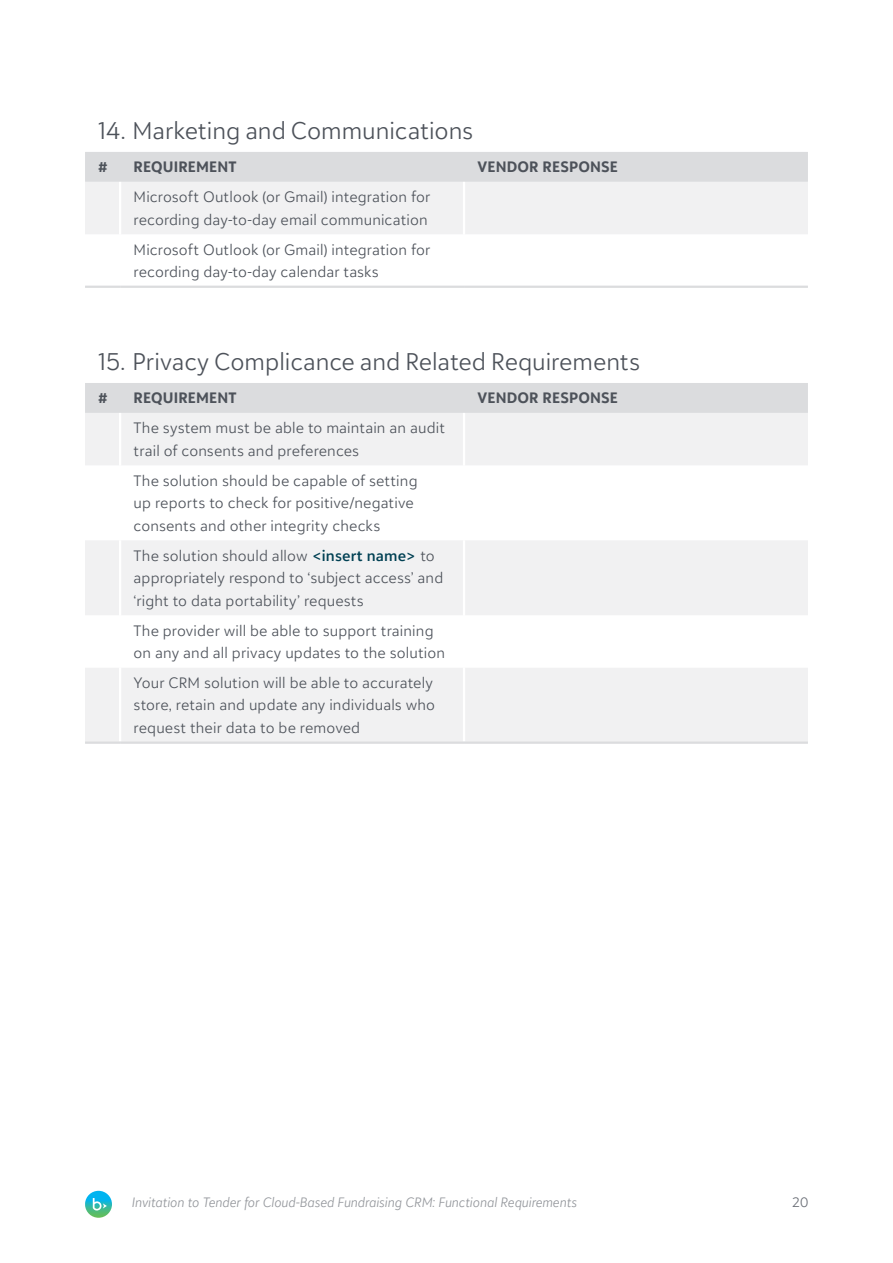
<style>
.page{position:relative;width:893px;height:1263px;background:#fff}
.page>*{position:absolute;margin:0;border:0;box-sizing:border-box;transform-origin:0 0}
.t1{font:300 24px "Blackbaud Sans";color:#4d525a}
.t2{font:300 15px/22.5px "Blackbaud Sans";letter-spacing:.01em;color:#4d525a}
.t3{font:700 15px "Blackbaud Sans";letter-spacing:.01em;color:#4d525a}
.t4{font:italic 300 13.5px "Blackbaud Sans";color:#94979c}
.t5{font:300 13.5px "Blackbaud Sans";color:#686c74}
.s1{font-weight:600;color:#004053}
</style>
<div class="page">
<svg style="left:85px;top:1191px;width:27px;height:27px"></svg>
<svg style="left:93px;top:1198px;width:14px;height:12px"></svg>
<svg style="left:85px;top:152px;width:723px;height:82px"></svg>
<hr style="left:119px;top:182px;width:2px;height:52px;background:#fff">
<hr style="left:463px;top:182px;width:2px;height:52px;background:#fff">
<hr style="left:85px;top:286px;width:35px;height:2px;background:#dbdcde">
<hr style="left:120px;top:286px;width:344px;height:2px;background:#dbdcde">
<hr style="left:464px;top:286px;width:344px;height:2px;background:#dbdcde">
<div style="left:85px;top:383px;width:723px;height:30px;background:#dbdcde"></div>
<svg style="left:85px;top:413px;width:723px;height:328px;fill:#f1f1f2"></svg>
<hr style="left:119px;top:413px;width:2px;height:52px;background:#fff">
<hr style="left:463px;top:413px;width:2px;height:52px;background:#fff">
<hr style="left:119px;top:465px;width:2px;height:75px;background:#fff">
<hr style="left:463px;top:465px;width:2px;height:75px;background:#fff">
<hr style="left:119px;top:540px;width:2px;height:75px;background:#fff">
<hr style="left:463px;top:540px;width:2px;height:75px;background:#fff">
<hr style="left:119px;top:615px;width:2px;height:53px;background:#fff">
<hr style="left:463px;top:615px;width:2px;height:53px;background:#fff">
<hr style="left:119px;top:668px;width:2px;height:73px;background:#fff">
<hr style="left:463px;top:668px;width:2px;height:73px;background:#fff">
<hr style="left:85px;top:741px;width:35px;height:3px;background:#dbdcde">
<hr style="left:120px;top:741px;width:344px;height:3px;background:#dbdcde">
<hr style="left:464px;top:741px;width:344px;height:3px;background:#dbdcde">
<h1 class="t1" style="left:99px;top:115px;width:376px">14. Marketing and Communications</h1>
<p class="t3" style="left:99px;top:157px;width:10px">#</p>
<p class="t3" style="left:134px;top:157px;width:104px">REQUIREMENT</p>
<p class="t3" style="left:477px;top:157px;width:142px">VENDOR RESPONSE</p>
<p class="t2" style="left:134px;top:185px;width:298px">Microsoft Outlook (or Gmail) integration for recording day-to-day email communication</p>
<p class="t2" style="left:134px;top:238px;width:298px">Microsoft Outlook (or Gmail) integration for recording day-to-day calendar tasks</p>
<h1 class="t1" style="left:99px;top:346px;width:543px">15. Privacy Complicance and Related Requirements</h1>
<p class="t3" style="left:99px;top:388px;width:10px">#</p>
<p class="t3" style="left:134px;top:388px;width:104px">REQUIREMENT</p>
<p class="t3" style="left:477px;top:388px;width:142px">VENDOR RESPONSE</p>
<p class="t2" style="left:134px;top:416px;width:313px">The system must be able to maintain an audit trail of consents and preferences</p>
<p class="t2" style="left:134px;top:469px;width:285px">The solution should be capable of setting up reports to check for positive/negative consents and other integrity checks</p>
<p class="t2" style="left:134px;top:544px;width:311px">The solution should allow <span class="s1">&lt;insert name&gt;</span> to appropriately respond to ‘subject access’ and ‘right to data portability’ requests</p>
<p class="t2" style="left:134px;top:619px;width:313px">The provider will be able to support training on any and all privacy updates to the solution</p>
<p class="t2" style="left:134px;top:671px;width:303px">Your CRM solution will be able to accurately store, retain and update any individuals who request their data to be removed</p>
<p class="t4" style="left:132px;top:1193px;width:447px">Invitation to Tender for Cloud-Based Fundraising CRM: Functional Requirements</p>
<p class="t5" style="left:792px;top:1193px;width:18px">20</p>
</div>
